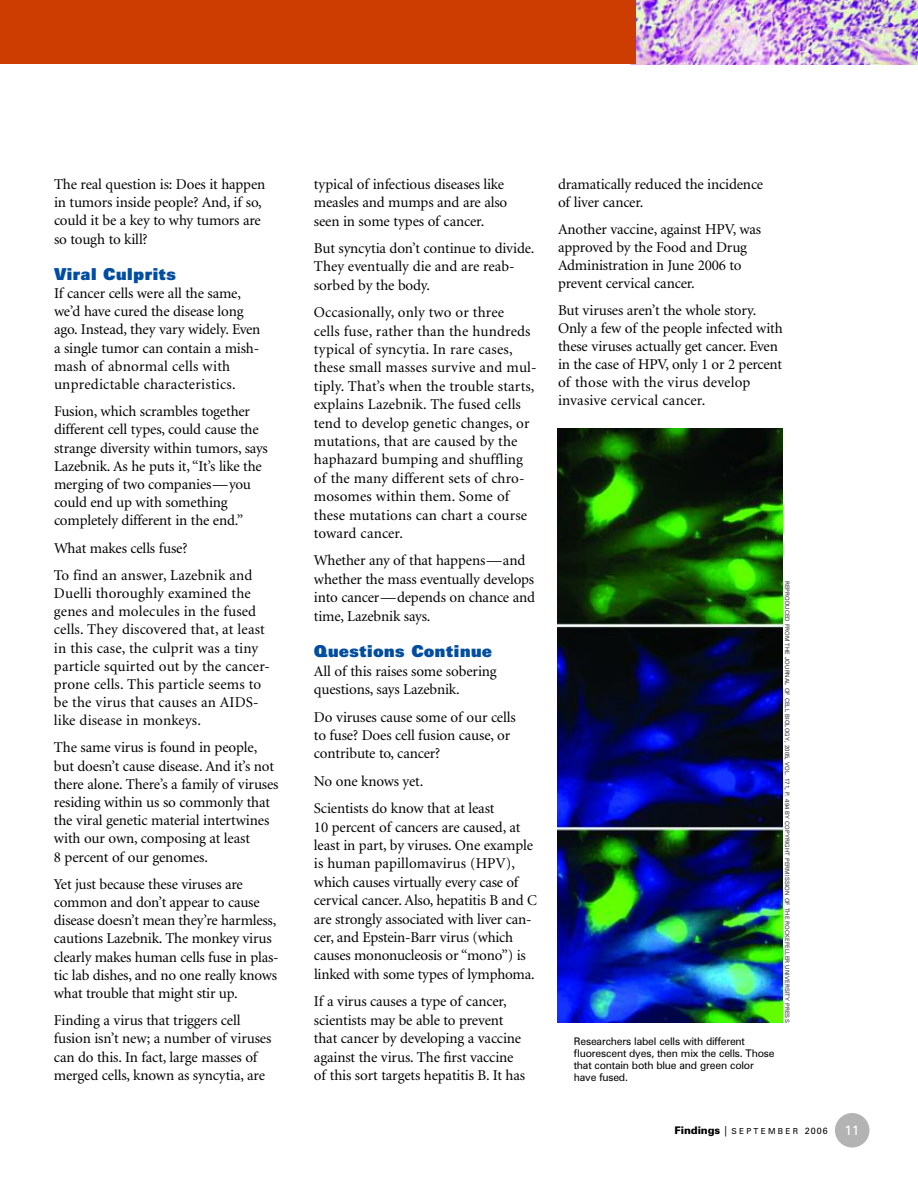
<style>
.page{position:relative;width:918px;height:1188px;background:#fff}
.page>*{position:absolute;margin:0;border:0;box-sizing:border-box;transform-origin:0 0}
.t1{font:900 16.5px "Zurich BT";color:#004da1}
.t2{font:15px/18.1px "Minion";letter-spacing:-.01em;color:#000}
.t3{font:15px/18.5px "Minion";letter-spacing:.01em;color:#000}
.t4{font:10.5px/12px "Zurich BT";letter-spacing:-.015em;color:#000}
.t5{font:8.25px "Zurich BT";color:#000}
.t6{font:6px "Zurich BT";letter-spacing:.015em;color:#333}
.s1{font-weight:900;font-size:10.5px}
.s2{font-size:10.5px}
.s3{font-size:9px}
.s4{font-size:13.5px;color:#fff}
</style>
<div class="page">
<img style="left:636px;top:0;width:282px;height:64px">
<div style="left:0;top:0;width:636px;height:64px;background:#cd3c00"></div>
<img style="left:557px;top:428px;width:225px;height:594px">
<div style="left:835px;top:1113px;width:34px;height:35px;background:#b3b3b3;border-radius:50%"></div>
<p class="t2" style="left:54px;top:176px;width:213px">The real question is: Does it happen in tumors inside people? And, if so, could it be a key to why tumors are so tough to kill?</p>
<h4 class="t1" style="left:54px;top:268px;width:124px">Viral Culprits</h4>
<p class="t2" style="left:54px;top:285px;width:208px">If cancer cells were all the same, we’d have cured the disease long ago. Instead, they vary widely. Even a single tumor can contain a mish&shy;mash of abnormal cells with unpredictable characteristics.</p>
<p class="t2" style="left:54px;top:403px;width:215px">Fusion, which scrambles together different cell types, could cause the strange diversity within tumors, says Lazebnik. As he puts it, “It’s like the merging of two companies—you could end up with something completely different in the end.”</p>
<p class="t2" style="left:54px;top:540px;width:135px">What makes cells fuse?</p>
<p class="t3" style="left:54px;top:567px;width:218px">To find an answer, Lazebnik and<br>Duelli thoroughly examined the genes and molecules in the fused cells. They discovered that, at least in this case, the culprit was a tiny particle squirted out by the cancer&shy;prone cells. This particle seems to be the virus that causes an AIDS&shy;like disease in monkeys.</p>
<p class="t2" style="left:54px;top:740px;width:226px">The same virus is found in people, but doesn’t cause disease. And it’s not there alone. There’s a family of viruses residing within us so commonly that the viral genetic material intertwines with our own, composing at least<br>8 percent of our genomes.</p>
<p class="t2" style="left:54px;top:876px;width:226px">Yet just because these viruses are common and don’t appear to cause disease doesn’t mean they’re harmless, cautions Lazebnik. The monkey virus clearly makes human cells fuse in plas&shy;tic lab dishes, and no one really knows what trouble that might stir up.</p>
<p class="t2" style="left:54px;top:1013px;width:219px">Finding a virus that triggers cell fusion isn’t new; a number of viruses can do this. In fact, large masses of merged cells, known as syncytia, are</p>
<p class="t2" style="left:314px;top:176px;width:195px">typical of infectious diseases like measles and mumps and are also seen in some types of cancer.</p>
<p class="t2" style="left:314px;top:240px;width:222px">But syncytia don’t continue to divide.<br>They eventually die and are reab&shy;sorbed by the body.</p>
<p class="t3" style="left:314px;top:304px;width:224px">Occasionally, only two or three<br>cells fuse, rather than the hundreds typical of syncytia. In rare cases, these small masses survive and mul&shy;tiply. That’s when the trouble starts, explains Lazebnik. The fused cells tend to develop genetic changes, or mutations, that are caused by the haphazard bumping and shuffling of the many different sets of chro&shy;mosomes within them. Some of these mutations can chart a course toward cancer.</p>
<p class="t2" style="left:314px;top:553px;width:223px">Whether any of that happens—and whether the mass eventually develops into cancer—depends on chance and time, Lazebnik says.</p>
<h4 class="t1" style="left:314px;top:646px;width:180px">Questions Continue</h4>
<p class="t2" style="left:314px;top:663px;width:184px">All of this raises some sobering questions, says Lazebnik.</p>
<p class="t2" style="left:314px;top:709px;width:203px">Do viruses cause some of our cells to fuse? Does cell fusion cause, or contribute to, cancer?</p>
<p class="t2" style="left:314px;top:773px;width:111px">No one knows yet.</p>
<p class="t2" style="left:314px;top:800px;width:225px">Scientists do know that at least<br>10 percent of cancers are caused, at least in part, by viruses. One example is human papillomavirus (HPV), which causes virtually every case of cervical cancer. Also, hepatitis B and C are strongly associated with liver can&shy;cer, and Epstein-Barr virus (which causes mononucleosis or “mono”) is linked with some types of lymphoma.</p>
<p class="t2" style="left:314px;top:993px;width:213px">If a virus causes a type of cancer, scientists may be able to prevent that cancer by developing a vaccine against the virus. The first vaccine of this sort targets hepatitis B. It has</p>
<p class="t2" style="left:558px;top:176px;width:207px">dramatically reduced the incidence of liver cancer.</p>
<p class="t2" style="left:558px;top:221px;width:205px">Another vaccine, against HPV, was approved by the Food and Drug<br>Administration in June 2006 to prevent cervical cancer.</p>
<p class="t2" style="left:558px;top:302px;width:226px">But viruses aren’t the whole story.<br>Only a few of the people infected with these viruses actually get cancer. Even in the case of HPV, only 1 or 2 percent of those with the virus develop invasive cervical cancer.</p>
<p class="t4" style="left:574px;top:1036px;width:202px">Researchers label cells with different fluorescent dyes, then mix the cells. Those that contain both blue and green color have fused.</p>
<p class="t6" style="left:790px;top:581px;width:443px;rotate:90deg">REPRODUCED FROM THE JOURNAL OF CELL BIOLOGY, 2005, VOL. 171, P. 494 BY COPYRIGHT PERMISSION OF THE ROCKEFELLER UNIVERSITY PRESS</p>
<p class="t5" style="left:675px;top:1128px;width:186px"><span class="s1">Findings</span> <span class="s2">|</span> S E P T E M B E R <span class="s3">2006</span> <span class="s4">11</span></p>
</div>
